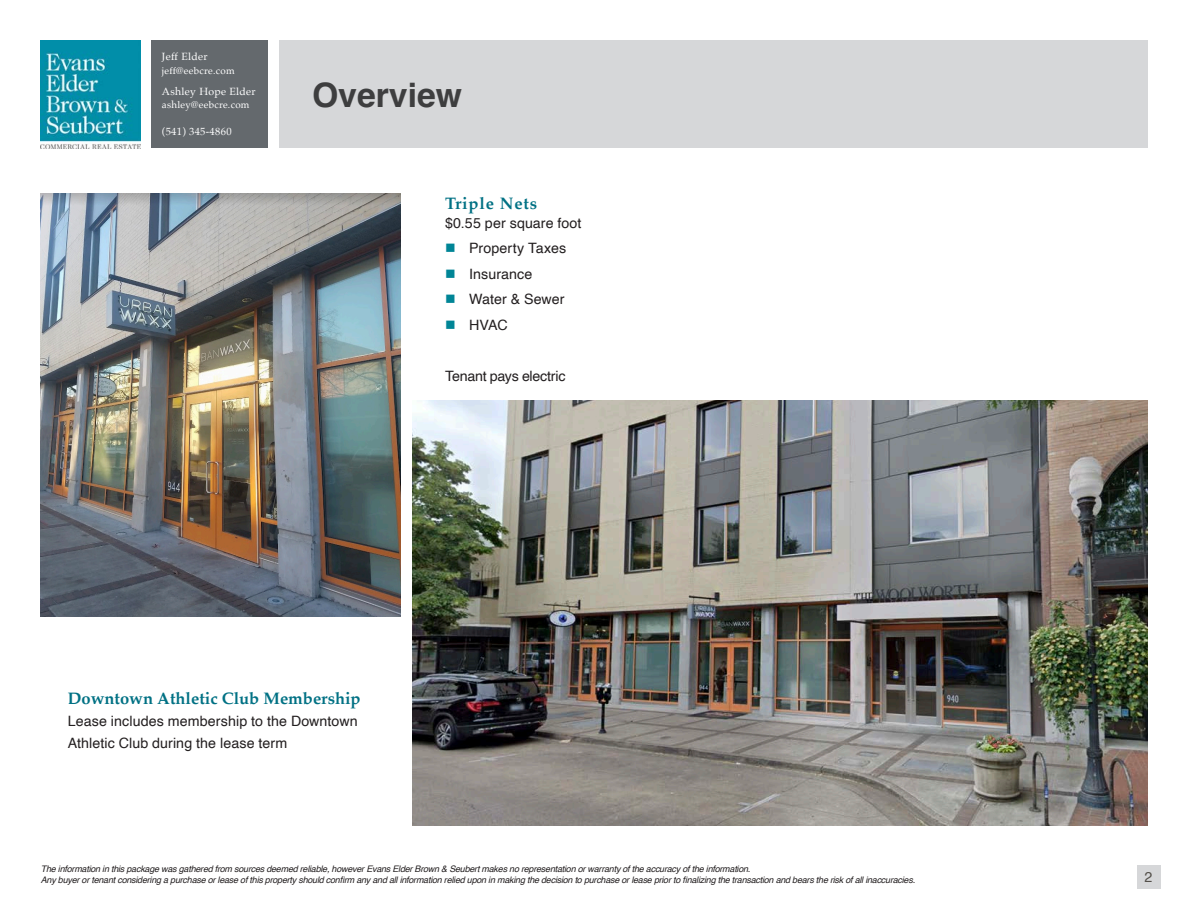
<style>
.page{position:relative;width:1188px;height:918px;background:#fff}
.page>*{position:absolute;margin:0;border:0;box-sizing:border-box;transform-origin:0 0}
.Page_Header{font:700 33.75px "Helvetica";color:#3e3e3f}
.t1{font:700 16.5px "Palatino";color:#007184}
.t2{font:700 16.5px "Palatino";letter-spacing:.05em;color:#007184}
.Bullet_Points{font:14.25px/21.8px "Helvetica";letter-spacing:.005em;color:#231f20}
.Bullet_Points-2{font:14.25px "Helvetica";letter-spacing:-.02em;color:#231f20}
.Paragraph{font:14.25px "Helvetica";color:#534f49}
.t3{font:10.5px "Palatino";letter-spacing:.03em;color:#fff}
.t4{font:9.75px "Palatino";letter-spacing:.03em;color:#fff}
.t5{font:italic 9px/10.5px "Helvetica";letter-spacing:-.025em;color:#231f20}
.s1{color:#008596}
</style>
<div class="page">
<div style="left:1137px;top:865px;width:23px;height:24px;background:#d6d7d9"></div>
<div style="left:151px;top:40px;width:117px;height:108px;background:#64696d"></div>
<div style="left:279px;top:40px;width:869px;height:108px;background:#d6d7d9"></div>
<img style="left:40px;top:41px;width:101px;height:108px">
<img style="left:40px;top:194px;width:361px;height:422px">
<img style="left:412px;top:401px;width:736px;height:425px">
<p class="t3" style="left:162px;top:48px;width:47px">Jeff Elder</p>
<p class="t4" style="left:162px;top:62px;width:74px">jeff@eebcre.com</p>
<p class="t3" style="left:162px;top:82px;width:95px">Ashley Hope Elder</p>
<p class="t4" style="left:162px;top:97px;width:89px">ashley@eebcre.com</p>
<p class="t3" style="left:162px;top:123px;width:71px">(541) 345-4860</p>
<p class="Page_Header" style="left:312px;top:75px;width:152px">Overview</p>
<p class="t2" style="left:445px;top:189px;width:94px">Triple Nets</p>
<p class="Bullet_Points" style="left:445px;top:212px;width:138px">$0.55 per square foot</p>
<p class="Bullet_Points" style="left:445px;top:238px;width:123px"><span class="s1">■</span> Property Taxes</p>
<p class="Bullet_Points" style="left:445px;top:263px;width:89px"><span class="s1">■</span> Insurance</p>
<p class="Bullet_Points" style="left:445px;top:289px;width:121px"><span class="s1">■</span> Water &amp; Sewer</p>
<p class="Bullet_Points" style="left:445px;top:314px;width:64px"><span class="s1">■</span> HVAC</p>
<p class="Bullet_Points-2" style="left:445px;top:365px;width:122px">Tenant pays electric</p>
<p class="t1" style="left:68px;top:684px;width:294px">Downtown Athletic Club Membership</p>
<p class="Bullet_Points" style="left:68px;top:710px;width:291px">Lease includes membership to the Downtown<br>Athletic Club during the lease term</p>
<p class="t5" style="left:41px;top:864px;width:876px">The information in this package was gathered from sources deemed reliable, however Evans Elder Brown &amp; Seubert makes no representation or warranty of the accuracy of the information.<br>Any buyer or tenant considering a purchase or lease of this property should confirm any and all information relied upon in making the decision to purchase or lease prior to finalizing the transaction and bears the risk of all inaccuracies.</p>
<p class="Paragraph" style="left:1145px;top:866px;width:9px">2</p>
</div>
